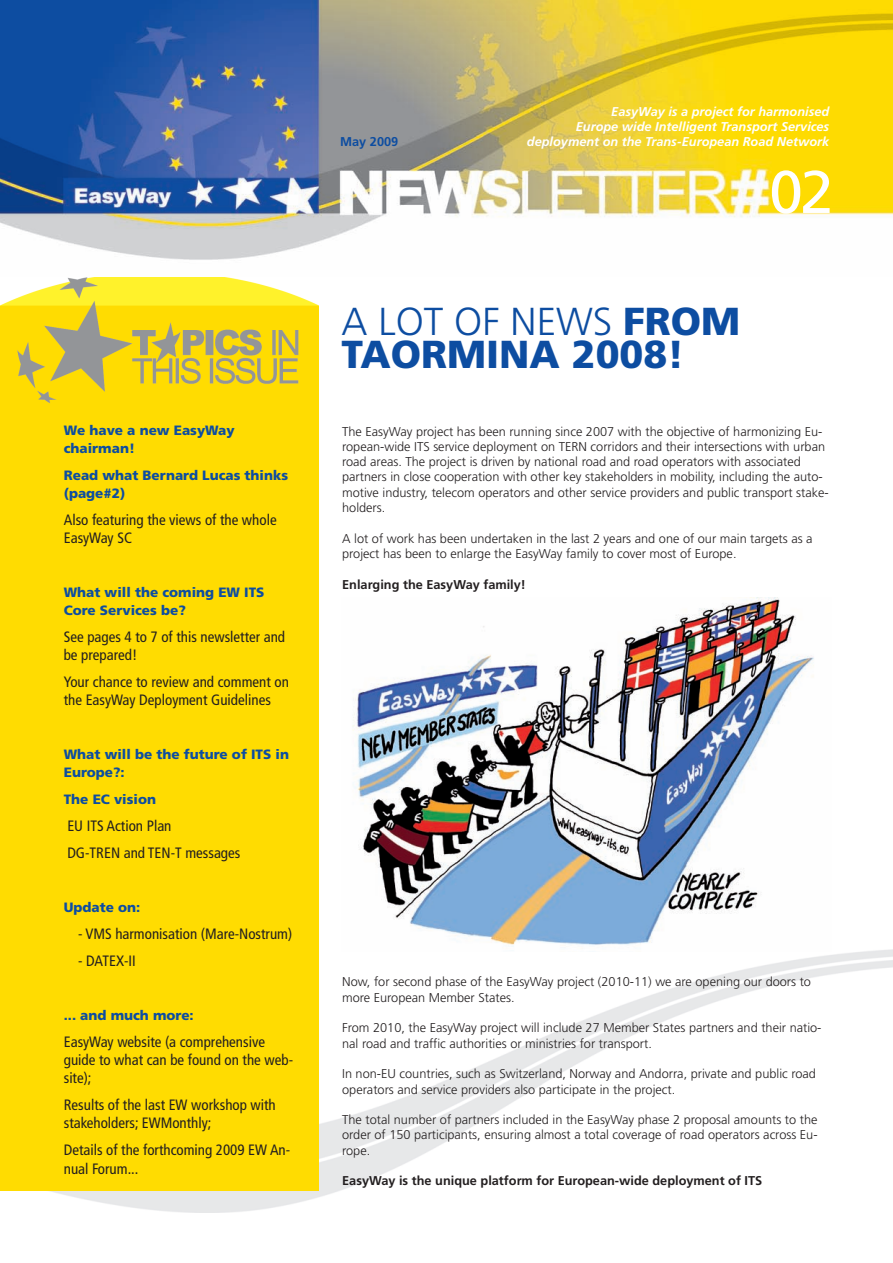
<style>
.page{position:relative;width:893px;height:1263px;background:#fff}
.page>*{position:absolute;margin:0;border:0;box-sizing:border-box;transform-origin:0 0}
.t1{font:60px "Frutiger";color:#fff}
.t2{font:900 39px/33px "Frutiger";color:#0d4da1}
.t3{font:condensed 15px/18px "Frutiger";color:#231f20}
.t4{font:900 13.5px/18px "Frutiger";color:#0d4da1}
.t5{font:300 12.75px/15.3px "Frutiger";color:#231f20}
.t6{font:italic 700 12.75px/15px "Frutiger";color:#fff;text-align:right}
.t7{font:700 12.75px "Frutiger";color:#231f20}
.t8{font:700 12.75px "Frutiger";color:#0d4da1}
.s1{font-weight:300}
</style>
<div class="page">
<div style="left:0;top:277px;width:319px;height:914px;background:#ffdc01"></div>
<img style="left:0;top:0;width:893px;height:260px">
<img style="left:352px;top:597px;width:462px;height:354px">
<p class="t4" style="left:64px;top:423px;width:173px">We have a new EasyWay chairman!</p>
<p class="t4" style="left:64px;top:468px;width:226px">Read what Bernard Lucas thinks (page#2)</p>
<p class="t3" style="left:64px;top:512px;width:214px">Also featuring the views of the whole<br>EasyWay SC</p>
<p class="t4" style="left:64px;top:585px;width:202px">What will the coming EW ITS<br>Core Services be?</p>
<p class="t3" style="left:64px;top:629px;width:223px">See pages 4 to 7 of this newsletter and be prepared!</p>
<p class="t3" style="left:64px;top:674px;width:227px">Your chance to review and comment on the EasyWay Deployment Guidelines</p>
<p class="t4" style="left:64px;top:747px;width:227px">What will be the future of ITS in<br>Europe?:</p>
<p class="t4" style="left:64px;top:792px;width:94px">The EC vision</p>
<p class="t3" style="left:67px;top:814px;width:175px;line-height:27px">EU ITS Action Plan<br>DG-TREN and TEN-T messages</p>
<p class="t4" style="left:64px;top:900px;width:78px">Update on:</p>
<p class="t3" style="left:78px;top:926px;width:216px">- VMS harmonisation (Mare-Nostrum)</p>
<p class="t3" style="left:78px;top:953px;width:59px">- DATEX-II</p>
<p class="t4" style="left:64px;top:1008px;width:131px">... and much more:</p>
<p class="t3" style="left:64px;top:1034px;width:231px">EasyWay website (a comprehensive guide to what can be found on the web&shy;site);</p>
<p class="t3" style="left:64px;top:1097px;width:214px">Results of the last EW workshop with stakeholders; EWMonthly;</p>
<p class="t3" style="left:64px;top:1142px;width:228px">Details of the forthcoming 2009 EW An&shy;nual Forum...</p>
<p class="t6" style="left:576px;top:105px;width:255px">EasyWay is a project for harmonised<br>Europe wide Intelligent Transport Services</p>
<p class="t8" style="left:340px;top:136px;width:60px">May 2009</p>
<p class="t6" style="left:527px;top:135px;width:304px">deployment on the Trans-European Road Network</p>
<h1 class="t1" style="left:769px;top:168px;width:66px">02</h1>
<h2 class="t2" style="left:342px;top:308px;width:400px"><span class="s1">A LOT OF NEWS</span> FROM<br>TAORMINA 2008!</h2>
<p class="t5" style="left:342px;top:424px;width:488px">The EasyWay project has been running since 2007 with the objective of harmonizing Eu&shy;ropean-wide ITS service deployment on TERN corridors and their intersections with urban road areas. The project is driven by national road and road operators with associated partners in close cooperation with other key stakeholders in mobility, including the auto&shy;motive industry, telecom operators and other service providers and public transport stake&shy;holders.</p>
<p class="t5" style="left:342px;top:531px;width:472px">A lot of work has been undertaken in the last 2 years and one of our main targets as a project has been to enlarge the EasyWay family to cover most of Europe.</p>
<p class="t7" style="left:342px;top:579px;width:185px">Enlarging the EasyWay family!</p>
<p class="t5" style="left:342px;top:975px;width:470px">Now, for second phase of the EasyWay project (2010-11) we are opening our doors to more European Member States.</p>
<p class="t5" style="left:342px;top:1021px;width:481px">From 2010, the EasyWay project will include 27 Member States partners and their natio&shy;nal road and traffic authorities or ministries for transport.</p>
<p class="t5" style="left:342px;top:1067px;width:475px">In non-EU countries, such as Switzerland, Norway and Andorra, private and public road operators and service providers also participate in the project.</p>
<p class="t5" style="left:342px;top:1113px;width:477px;text-align:justify">The total number of partners included in the EasyWay phase 2 proposal amounts to the order of 150 participants, ensuring almost a total coverage of road operators across Eu&shy;rope.</p>
<p class="t7" style="left:342px;top:1176px;width:422px">EasyWay is the unique platform for European-wide deployment of ITS</p>
</div>
